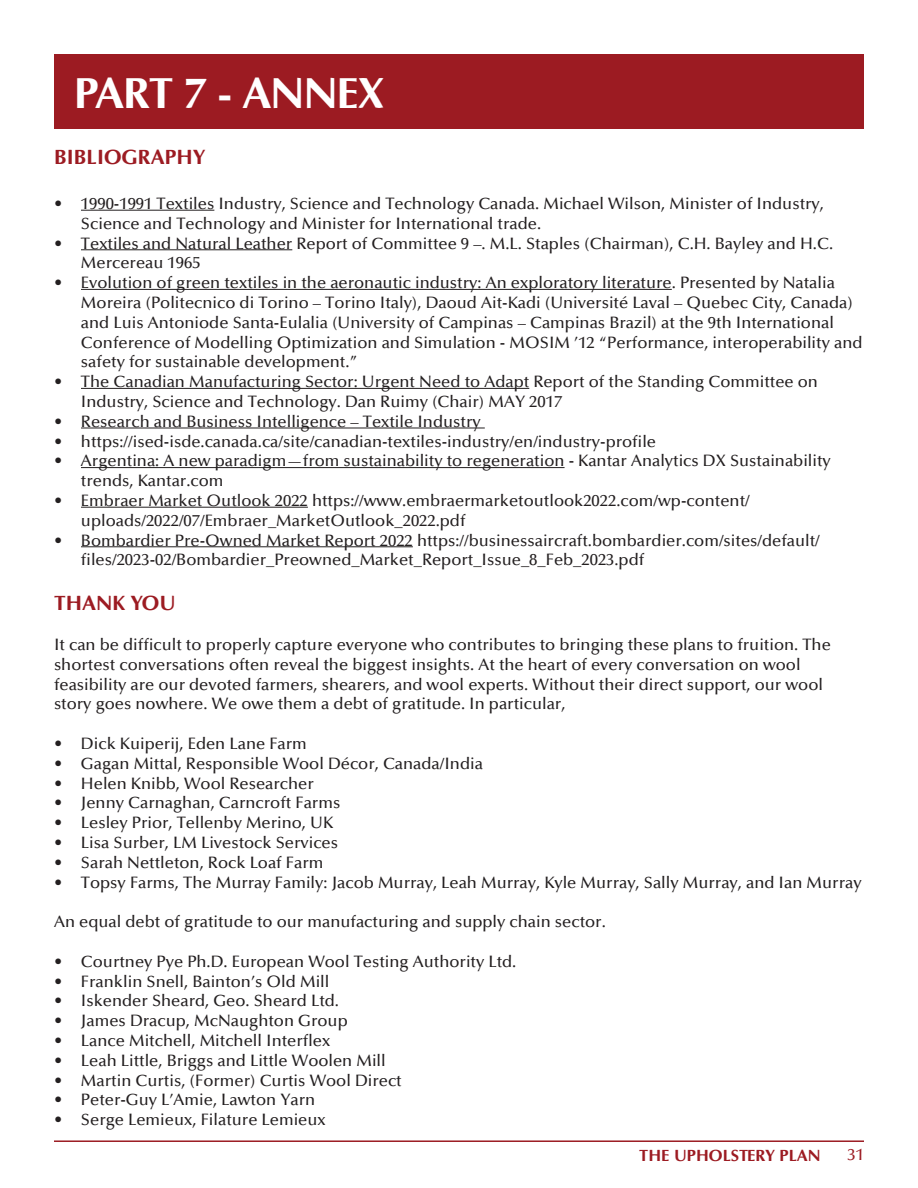
<style>
.page{position:relative;width:918px;height:1188px;background:#fff}
.page>*{position:absolute;margin:0;border:0;box-sizing:border-box;transform-origin:0 0}
.t1{font:700 44.4px "Optima";letter-spacing:-.03em;color:#fff}
.t2{font:700 21px "Optima";color:#9c1b22}
.t3{font:500 16.5px/19.8px "Optima";color:#231f20}
.t4{font:700 16.5px "Optima";color:#9c1b22}
.t5{font:500 16.5px "Optima";color:#9c1b22}
</style>
<div class="page">
<hr style="left:54px;top:1140px;width:810px;height:2px;background:#9c1b22">
<div style="left:54px;top:54px;width:810px;height:75px;background:#9c1b22"></div>
<hr style="left:81px;top:210px;width:133px;height:1px;background:#231f20">
<hr style="left:81px;top:249px;width:211px;height:1px;background:#231f20">
<hr style="left:81px;top:289px;width:591px;height:1px;background:#231f20">
<hr style="left:81px;top:388px;width:448px;height:1px;background:#231f20">
<hr style="left:81px;top:428px;width:404px;height:1px;background:#231f20">
<hr style="left:81px;top:467px;width:484px;height:1px;background:#231f20">
<hr style="left:81px;top:507px;width:227px;height:1px;background:#231f20">
<hr style="left:81px;top:546px;width:332px;height:1px;background:#231f20">
<h1 class="t1" style="left:74px;top:68px;width:312px">PART 7 - ANNEX</h1>
<p class="t2" style="left:54px;top:145px;width:153px">BIBLIOGRAPHY</p>
<p class="t3" style="left:81px;top:194px;width:744px;text-indent:-27px">• 1990-1991 Textiles Industry, Science and Technology Canada. Michael Wilson, Minister of Industry,<br>Science and Technology and Minister for International trade.</p>
<p class="t3" style="left:81px;top:234px;width:754px;text-indent:-27px">• Textiles and Natural Leather Report of Committee 9 –. M.L. Staples (Chairman), C.H. Bayley and H.C.<br>Mercereau 1965</p>
<p class="t3" style="left:81px;top:273px;width:783px;text-indent:-27px">• Evolution of green textiles in the aeronautic industry: An exploratory literature. Presented by Natalia Moreira (Politecnico di Torino – Torino Italy), Daoud Ait-Kadi (Université Laval – Quebec City, Canada) and Luis Antoniode Santa-Eulalia (University of Campinas – Campinas Brazil) at the 9th International Conference of Modelling Optimization and Simulation - MOSIM ’12 “Performance, interoperability and safety for sustainable development.”</p>
<p class="t3" style="left:81px;top:372px;width:739px;text-indent:-27px">• The Canadian Manufacturing Sector: Urgent Need to Adapt Report of the Standing Committee on<br>Industry, Science and Technology. Dan Ruimy (Chair) MAY 2017</p>
<p class="t3" style="left:54px;top:412px;width:428px">• Research and Business Intelligence – Textile Industry</p>
<p class="t3" style="left:54px;top:432px;width:604px">• https://ised-isde.canada.ca/site/canadian-textiles-industry/en/industry-profile</p>
<p class="t3" style="left:81px;top:451px;width:751px;text-indent:-27px">• Argentina: A new paradigm—from sustainability to regeneration - Kantar Analytics DX Sustainability trends, Kantar.com</p>
<p class="t3" style="left:81px;top:491px;width:670px;text-indent:-27px">• Embraer Market Outlook 2022 https://www.embraermarketoutlook2022.com/wp-content/ uploads/2022/07/Embraer_MarketOutlook_2022.pdf</p>
<p class="t3" style="left:81px;top:531px;width:740px;text-indent:-27px">• Bombardier Pre-Owned Market Report 2022 https://businessaircraft.bombardier.com/sites/default/ files/2023-02/Bombardier_Preowned_Market_Report_Issue_8_Feb_2023.pdf</p>
<p class="t2" style="left:54px;top:592px;width:123px">THANK YOU</p>
<p class="t3" style="left:54px;top:635px;width:778px">It can be difficult to properly capture everyone who contributes to bringing these plans to fruition. The shortest conversations often reveal the biggest insights. At the heart of every conversation on wool feasibility are our devoted farmers, shearers, and wool experts. Without their direct support, our wool story goes nowhere. We owe them a debt of gratitude. In particular,</p>
<p class="t3" style="left:54px;top:734px;width:254px">• Dick Kuiperij, Eden Lane Farm</p>
<p class="t3" style="left:54px;top:754px;width:430px">• Gagan Mittal, Responsible Wool Décor, Canada/India</p>
<p class="t3" style="left:54px;top:774px;width:261px">• Helen Knibb, Wool Researcher</p>
<p class="t3" style="left:54px;top:793px;width:288px">• Jenny Carnaghan, Carncroft Farms</p>
<p class="t3" style="left:54px;top:813px;width:281px">• Lesley Prior, Tellenby Merino, UK</p>
<p class="t3" style="left:54px;top:833px;width:286px">• Lisa Surber, LM Livestock Services</p>
<p class="t3" style="left:54px;top:853px;width:271px">• Sarah Nettleton, Rock Loaf Farm</p>
<p class="t3" style="left:54px;top:873px;width:809px">• Topsy Farms, The Murray Family: Jacob Murray, Leah Murray, Kyle Murray, Sally Murray, and Ian Murray</p>
<p class="t3" style="left:54px;top:912px;width:553px">An equal debt of gratitude to our manufacturing and supply chain sector.</p>
<p class="t3" style="left:54px;top:952px;width:464px">• Courtney Pye Ph.D. European Wool Testing Authority Ltd.</p>
<p class="t3" style="left:54px;top:972px;width:277px">• Franklin Snell, Bainton’s Old Mill</p>
<p class="t3" style="left:54px;top:991px;width:287px">• Iskender Sheard, Geo. Sheard Ltd.</p>
<p class="t3" style="left:54px;top:1011px;width:295px">• James Dracup, McNaughton Group</p>
<p class="t3" style="left:54px;top:1031px;width:278px">• Lance Mitchell, Mitchell Interflex</p>
<p class="t3" style="left:54px;top:1051px;width:333px">• Leah Little, Briggs and Little Woolen Mill</p>
<p class="t3" style="left:54px;top:1071px;width:349px">• Martin Curtis, (Former) Curtis Wool Direct</p>
<p class="t3" style="left:54px;top:1090px;width:263px">• Peter-Guy L’Amie, Lawton Yarn</p>
<p class="t3" style="left:54px;top:1110px;width:273px">• Serge Lemieux, Filature Lemieux</p>
<p class="t4" style="left:639px;top:1146px;width:183px">THE UPHOLSTERY PLAN</p>
<p class="t5" style="left:847px;top:1145px;width:18px">31</p>
</div>
